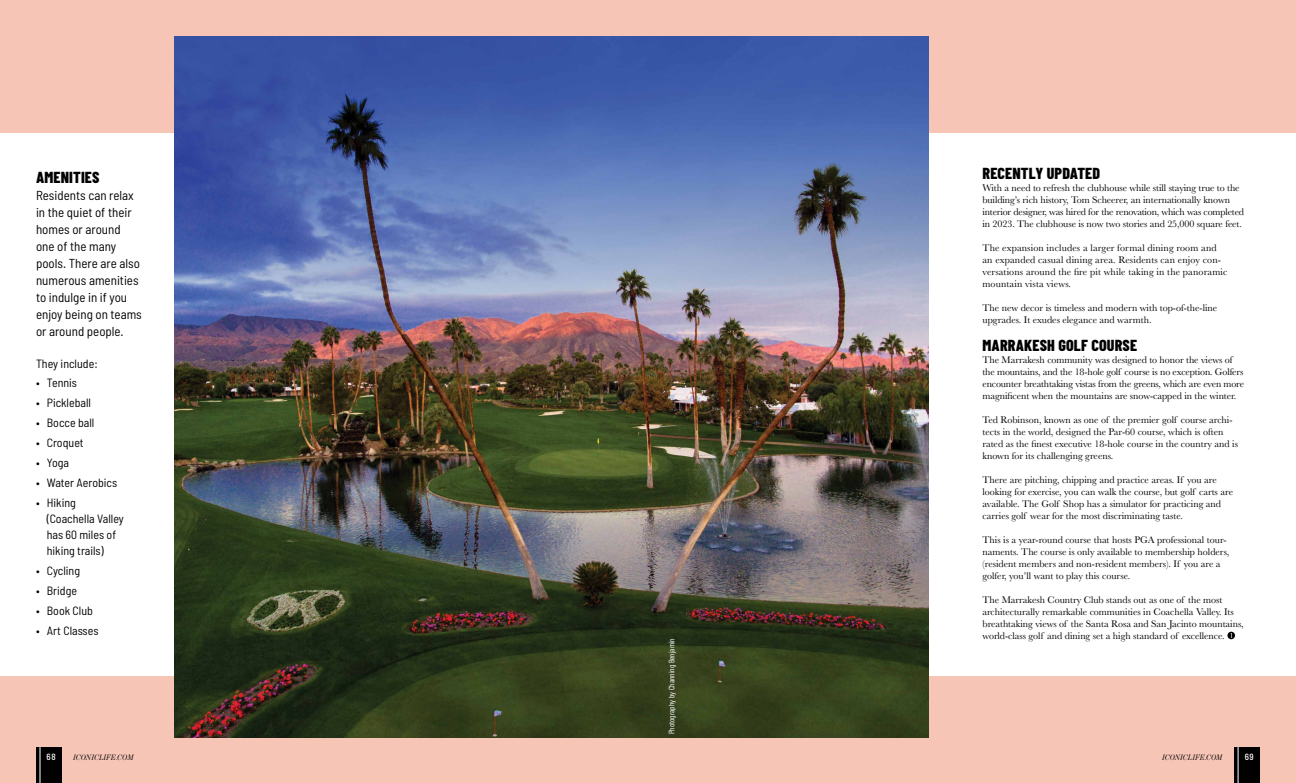
<style>
.page{position:relative;width:1296px;height:783px;background:#fff}
.page>*{position:absolute;margin:0;border:0;box-sizing:border-box;transform-origin:0 0}
.t1{font:800 16px "Barlow Condensed";letter-spacing:.01em;color:#000}
.t2{font:semi-condensed 13px/17px "Barlow";color:#000}
.t3{font:semi-condensed 12px/16px "Barlow";color:#000}
.t4{font:10px/12px "Baskerville";color:#000}
.t5{font:500 semi-condensed 9px "Barlow";color:#fff}
.t6{font:8px "Barlow Condensed";color:#fff}
.t7{font:italic 8px "Benton Mod Disp";letter-spacing:.04em;color:#000}
</style>
<div class="page">
<div style="left:0;top:0;width:1296px;height:133px;background:#f7c5b6"></div>
<div style="left:0;top:676px;width:1296px;height:107px;background:#f7c5b6"></div>
<svg style="left:1227px;top:632px;width:8px;height:7px"></svg>
<svg style="left:1230px;top:633px;width:3px;height:5px"></svg>
<img style="left:175px;top:36px;width:753px;height:702px">
<div style="left:36px;top:747px;width:26px;height:36px;background:#000"></div>
<div style="left:1234px;top:747px;width:26px;height:36px;background:#000"></div>
<hr style="left:40px;top:747px;width:1px;height:36px;background:#fff">
<hr style="left:1238px;top:747px;width:1px;height:36px;background:#fff">
<h1 class="t1" style="left:36px;top:167px;width:65px">AMENITIES</h1>
<h2 class="t2" style="left:36px;top:186px;width:107px">Residents can relax in the quiet of their homes or around one of the many pools. There are also numerous amenities to indulge in if you enjoy being on teams or around people.</h2>
<p class="t3" style="left:36px;top:355px;width:63px">They include:</p>
<p class="t3" style="left:36px;top:375px;width:43px">• Tennis</p>
<p class="t3" style="left:36px;top:395px;width:57px">• Pickleball</p>
<p class="t3" style="left:36px;top:415px;width:60px">• Bocce ball</p>
<p class="t3" style="left:36px;top:435px;width:49px">• Croquet</p>
<p class="t3" style="left:36px;top:455px;width:35px">• Yoga</p>
<p class="t3" style="left:36px;top:475px;width:83px">• Water Aerobics</p>
<p class="t3" style="left:47px;top:495px;width:79px;text-indent:-11px">• Hiking (Coachella Valley has 60 miles of hiking trails)</p>
<p class="t3" style="left:36px;top:563px;width:46px">• Cycling</p>
<p class="t3" style="left:36px;top:582px;width:43px">• Bridge</p>
<p class="t3" style="left:36px;top:602px;width:58px">• Book Club</p>
<p class="t3" style="left:36px;top:622px;width:64px">• Art Classes</p>
<p class="t6" style="left:667px;top:734px;width:98px;rotate:-90deg">Photography by Channing Benjamin</p>
<h1 class="t1" style="left:982px;top:163px;width:119px">RECENTLY UPDATED</h1>
<p class="t4" style="left:982px;top:181px;width:263px">With a need to refresh the clubhouse while still staying true to the building’s rich history, Tom Scheerer, an internationally known interior designer, was hired for the renovation, which was completed in 2023. The clubhouse is now two stories and 25,000 square feet.</p>
<p class="t4" style="left:982px;top:241px;width:246px">The expansion includes a larger formal dining room and an expanded casual dining area. Residents can enjoy con&shy;versations around the fire pit while taking in the panoramic mountain vista views.</p>
<p class="t4" style="left:982px;top:301px;width:236px">The new decor is timeless and modern with top-of-the-line upgrades. It exudes elegance and warmth.</p>
<h1 class="t1" style="left:982px;top:335px;width:156px">MARRAKESH GOLF COURSE</h1>
<p class="t4" style="left:982px;top:353px;width:263px">The Marrakesh community was designed to honor the views of the mountains, and the 18-hole golf course is no exception. Golfers encounter breathtaking vistas from the greens, which are even more magnificent when the mountains are snow-capped in the winter.</p>
<p class="t4" style="left:982px;top:413px;width:257px">Ted Robinson, known as one of the premier golf course archi&shy;tects in the world, designed the Par-60 course, which is often rated as the finest executive 18-hole course in the country and is known for its challenging greens.</p>
<p class="t4" style="left:982px;top:473px;width:252px">There are pitching, chipping and practice areas. If you are looking for exercise, you can walk the course, but golf carts are available. The Golf Shop has a simulator for practicing and carries golf wear for the most discriminating taste.</p>
<p class="t4" style="left:982px;top:533px;width:248px">This is a year-round course that hosts PGA professional tour&shy;naments. The course is only available to membership holders, (resident members and non-resident members). If you are a golfer, you’ll want to play this course.</p>
<p class="t4" style="left:982px;top:593px;width:263px">The Marrakesh Country Club stands out as one of the most architecturally remarkable communities in Coachella Valley. Its breathtaking views of the Santa Rosa and San Jacinto mountains, world-class golf and dining set a high standard of excellence.</p>
<p class="t5" style="left:47px;top:751px;width:11px">68</p>
<p class="t7" style="left:74px;top:753px;width:61px">ICONICLIFE.COM</p>
<p class="t7" style="left:1162px;top:753px;width:61px">ICONICLIFE.COM</p>
<p class="t5" style="left:1245px;top:751px;width:10px">69</p>
</div>
